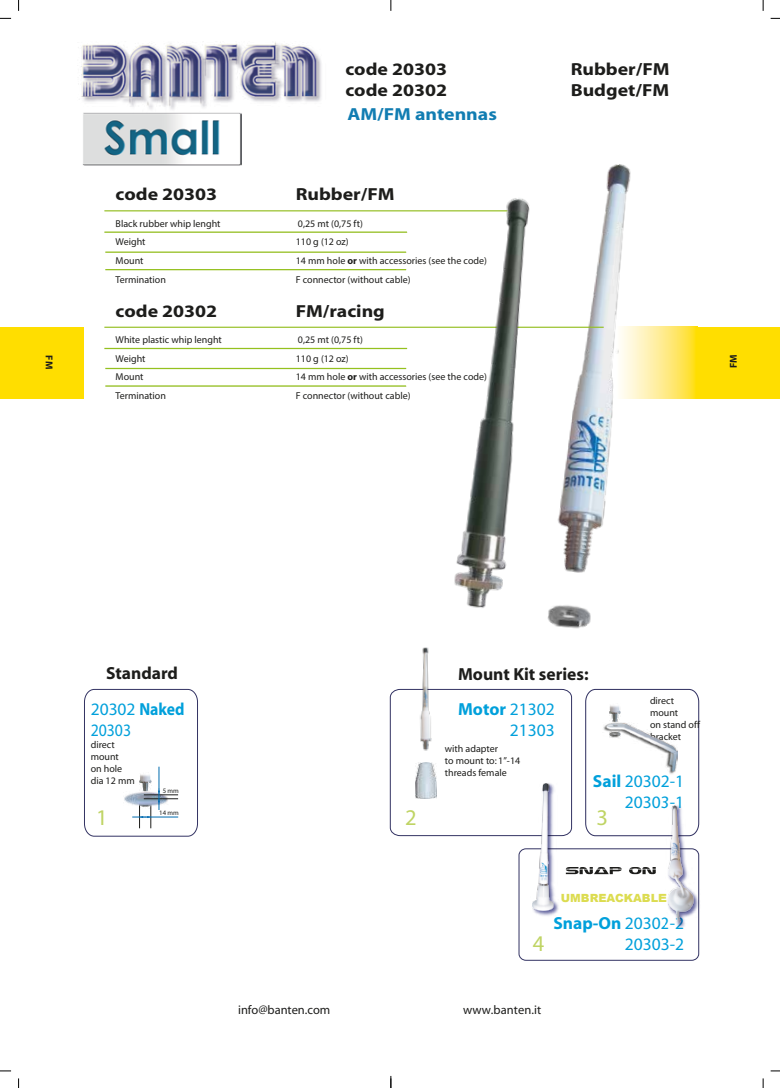
<style>
.page{position:relative;width:780px;height:1088px;background:#fff}
.page>*{position:absolute;margin:0;border:0;box-sizing:border-box;transform-origin:0 0}
.t1{font:22.5px "Myriad";color:#bfd464}
.t2{font:700 17.5px "Myriad";color:#1d1d1b;scale:1.13 1}
.t3{font:17.5px/21px "Myriad";color:#00a0db;text-align:right}
.t4{font:700 17.5px "Myriad";color:#1d1d1b}
.t5{font:700 17.5px "Myriad";color:#117db2;scale:1.13 1}
.t6{font:12.5px "Myriad";color:#1d1d1b}
.t7{font:900 11.25px "Arial";color:#dcdc50}
.t8{font:10px "Myriad Pro";color:#1d1d1b}
.t9{font:10px/12px "Myriad";color:#1d1d1b}
.t10{font:700 10px "Myriad";color:#1d1d1b}
.t11{font:6.75px "Myriad";color:#1d1d1b}
.s1{font-weight:700}
</style>
<div class="page">
<svg style="left:0;top:1070px;width:11px;height:2px"></svg>
<svg style="left:770px;top:1070px;width:10px;height:2px"></svg>
<svg style="left:390px;top:1076px;width:1px;height:12px"></svg>
<div style="left:697px;top:327px;width:83px;height:72px;background:#ffde00"></div>
<svg style="left:651px;top:327px;width:46px;height:72px;background:#ffe667"></svg>
<div style="left:0;top:327px;width:83px;height:72px;background:#ffde00"></div>
<img style="left:81px;top:42px;width:241px;height:75px">
<hr style="left:104px;top:231px;width:303px;height:2px;background:#95c11f">
<hr style="left:105px;top:251px;width:301px;height:2px;background:#95c11f">
<hr style="left:105px;top:269px;width:301px;height:1px;background:#95c11f">
<hr style="left:104px;top:348px;width:303px;height:1px;background:#95c11f">
<hr style="left:105px;top:368px;width:301px;height:1px;background:#95c11f">
<hr style="left:105px;top:385px;width:301px;height:2px;background:#95c11f">
<img style="left:547px;top:164px;width:104px;height:465px">
<hr style="left:104px;top:210px;width:423px;height:1px;background:#95c11f">
<hr style="left:104px;top:327px;width:499px;height:1px;background:#95c11f">
<img style="left:445px;top:194px;width:104px;height:418px">
<svg style="left:585px;top:688px;width:114px;height:149px"></svg>
<svg style="left:389px;top:688px;width:183px;height:148px"></svg>
<img style="left:609px;top:703px;width:12px;height:20px">
<img style="left:602px;top:723px;width:76px;height:51px">
<svg style="left:84px;top:688px;width:114px;height:149px"></svg>
<div style="left:518px;top:848px;width:181px;height:113px;border:1px solid #333363;border-radius:7px"></div>
<img style="left:530px;top:781px;width:30px;height:135px">
<img style="left:533px;top:783px;width:20px;height:127px">
<svg style="left:565px;top:867px;width:56px;height:7px"></svg>
<svg style="left:629px;top:867px;width:26px;height:7px"></svg>
<img style="left:418px;top:648px;width:14px;height:103px">
<img style="left:666px;top:803px;width:34px;height:126px">
<img style="left:668px;top:805px;width:25px;height:118px">
<img style="left:415px;top:763px;width:21px;height:35px">
<img style="left:82px;top:112px;width:159px;height:53px">
<h2 class="t2" style="left:345px;top:60px;width:91px">code 20303</h2>
<h2 class="t2" style="left:570px;top:60px;width:89px">Rubber/FM</h2>
<h2 class="t2" style="left:345px;top:81px;width:91px">code 20302</h2>
<h2 class="t2" style="left:570px;top:81px;width:89px">Budget/FM</h2>
<h2 class="t5" style="left:347px;top:105px;width:134px">AM/FM antennas</h2>
<h2 class="t2" style="left:116px;top:185px;width:91px">code 20303</h2>
<h2 class="t2" style="left:296px;top:185px;width:89px">Rubber/FM</h2>
<p class="t8" style="left:116px;top:217px;width:106px">Black rubber whip lenght</p>
<p class="t8" style="left:298px;top:217px;width:66px">0,25 mt (0,75 ft)</p>
<p class="t8" style="left:116px;top:236px;width:31px">Weight</p>
<p class="t8" style="left:296px;top:236px;width:54px">110 g (12 oz)</p>
<p class="t8" style="left:116px;top:254px;width:29px">Mount</p>
<p class="t8" style="left:296px;top:254px;width:193px">14 mm hole <span class="s1">or</span> with accessories (see the code)</p>
<p class="t8" style="left:116px;top:273px;width:52px">Termination</p>
<p class="t8" style="left:296px;top:273px;width:116px">F connector (without cable)</p>
<h2 class="t2" style="left:116px;top:302px;width:91px">code 20302</h2>
<h2 class="t2" style="left:296px;top:302px;width:80px">FM/racing</h2>
<p class="t8" style="left:116px;top:333px;width:108px">White plastic whip lenght</p>
<p class="t8" style="left:298px;top:333px;width:66px">0,25 mt (0,75 ft)</p>
<p class="t8" style="left:116px;top:352px;width:31px">Weight</p>
<p class="t8" style="left:296px;top:352px;width:54px">110 g (12 oz)</p>
<p class="t8" style="left:116px;top:371px;width:29px">Mount</p>
<p class="t8" style="left:296px;top:371px;width:193px">14 mm hole <span class="s1">or</span> with accessories (see the code)</p>
<p class="t8" style="left:116px;top:390px;width:52px">Termination</p>
<p class="t8" style="left:296px;top:390px;width:116px">F connector (without cable)</p>
<p class="t10" style="left:54px;top:355px;width:15px;rotate:90deg">FM</p>
<p class="t10" style="left:728px;top:368px;width:15px;rotate:-90deg">FM</p>
<h2 class="t4" style="left:106px;top:664px;width:73px">Standard</h2>
<h2 class="t4" style="left:458px;top:665px;width:132px">Mount Kit series:</h2>
<h2 class="t3" style="left:91px;top:699px;width:95px;text-align:left">20302 <span class="s1">Naked<br></span>20303</h2>
<p class="t9" style="left:91px;top:739px;width:45px">direct mount<br>on hole dia 12 mm</p>
<p class="t11" style="left:163px;top:788px;width:18px">5 mm</p>
<h2 class="t3" style="left:458px;top:699px;width:98px"><span class="s1">Motor</span> 21302<br>21303</h2>
<p class="t9" style="left:445px;top:743px;width:77px">with adapter<br>to mount to: 1”-14 threads female</p>
<p class="t9" style="left:650px;top:695px;width:51px">direct mount<br>on stand off bracket</p>
<h2 class="t3" style="left:593px;top:771px;width:93px"><span class="s1">Sail</span> 20302-1<br>20303-1</h2>
<h1 class="t1" style="left:96px;top:806px;width:13px">1</h1>
<h1 class="t1" style="left:405px;top:806px;width:13px">2</h1>
<p class="t11" style="left:159px;top:810px;width:21px">14 mm</p>
<h1 class="t1" style="left:596px;top:806px;width:13px">3</h1>
<p class="t7" style="left:561px;top:889px;width:107px">UMBREACKABLE</p>
<h1 class="t1" style="left:532px;top:933px;width:13px">4</h1>
<h2 class="t3" style="left:553px;top:913px;width:132px"><span class="s1">Snap-On</span> 20302-2<br>20303-2</h2>
<p class="t6" style="left:238px;top:1003px;width:94px">info@banten.com</p>
<p class="t6" style="left:463px;top:1003px;width:80px">www.banten.it</p>
</div>
